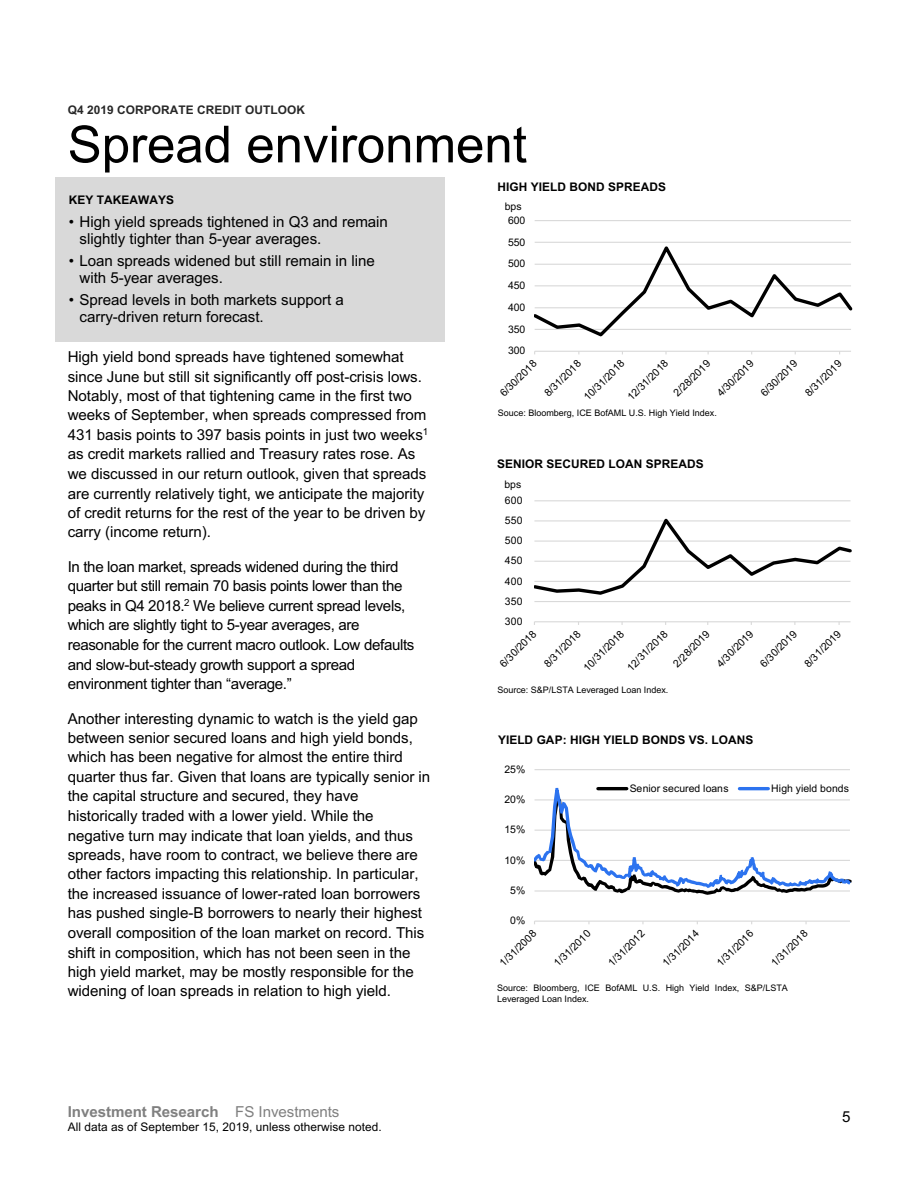
<style>
.page{position:relative;width:918px;height:1188px;background:#fff}
.page>*{position:absolute;margin:0;border:0;box-sizing:border-box;transform-origin:0 0}
.t1{font:51.15px "Arial";color:#000}
.t2{font:15.15px/19.5px "Arial";letter-spacing:-.005em;color:#000}
.t3{font:15.15px/19.5px "Arial";letter-spacing:-.025em;color:#000}
.t4{font:700 15.15px "Arial";letter-spacing:-.005em;color:#808080}
.t5{font:700 11.85px "Arial";letter-spacing:.005em;color:#010000}
.t6{font:11.85px "Arial";letter-spacing:.005em;color:#000}
.t7{font:700 11.85px "Arial";letter-spacing:.01em;color:#272727}
.t8{font:700 11.85px "Arial";letter-spacing:.005em;color:#000}
.t9{font:10.5px "Arial";letter-spacing:-.005em;color:#010000}
.t10{font:9px/10.5px "Arial";color:#010000}
.s1{font-weight:400}
</style>
<div class="page">
<div style="left:59px;top:182px;width:382px;height:31px;background:#d9d9d9"></div>
<svg style="left:55px;top:177px;width:4px;height:5px"></svg>
<div style="left:59px;top:177px;width:382px;height:5px;background:#d9d9d9"></div>
<svg style="left:441px;top:177px;width:4px;height:5px"></svg>
<hr style="left:55px;top:182px;width:4px;height:31px;background:#d9d9d9">
<hr style="left:441px;top:182px;width:4px;height:31px;background:#d9d9d9">
<div style="left:59px;top:213px;width:382px;height:17px;background:#d9d9d9"></div>
<hr style="left:55px;top:213px;width:4px;height:17px;background:#d9d9d9">
<hr style="left:441px;top:213px;width:4px;height:17px;background:#d9d9d9">
<div style="left:59px;top:230px;width:382px;height:22px;background:#d9d9d9"></div>
<hr style="left:55px;top:230px;width:4px;height:22px;background:#d9d9d9">
<hr style="left:441px;top:230px;width:4px;height:22px;background:#d9d9d9">
<div style="left:59px;top:252px;width:382px;height:17px;background:#d9d9d9"></div>
<hr style="left:55px;top:252px;width:4px;height:17px;background:#d9d9d9">
<hr style="left:441px;top:252px;width:4px;height:17px;background:#d9d9d9">
<div style="left:59px;top:269px;width:382px;height:22px;background:#d9d9d9"></div>
<hr style="left:55px;top:269px;width:4px;height:22px;background:#d9d9d9">
<hr style="left:441px;top:269px;width:4px;height:22px;background:#d9d9d9">
<div style="left:59px;top:291px;width:382px;height:17px;background:#d9d9d9"></div>
<hr style="left:55px;top:291px;width:4px;height:17px;background:#d9d9d9">
<hr style="left:441px;top:291px;width:4px;height:17px;background:#d9d9d9">
<div style="left:59px;top:308px;width:382px;height:29px;background:#d9d9d9"></div>
<svg style="left:55px;top:337px;width:4px;height:5px"></svg>
<div style="left:59px;top:337px;width:382px;height:5px;background:#d9d9d9"></div>
<svg style="left:441px;top:337px;width:4px;height:5px"></svg>
<hr style="left:55px;top:308px;width:4px;height:29px;background:#d9d9d9">
<hr style="left:441px;top:308px;width:4px;height:29px;background:#d9d9d9">
<hr style="left:535px;top:220px;width:316px;height:1px;background:#d9d9d9">
<hr style="left:535px;top:351px;width:316px;height:1px;background:#d9d9d9">
<svg style="left:535px;top:241px;width:317px;height:96px"></svg>
<hr style="left:534px;top:601px;width:317px;height:1px;background:#d9d9d9">
<hr style="left:534px;top:500px;width:317px;height:1px;background:#d9d9d9">
<hr style="left:534px;top:621px;width:317px;height:1px;background:#d9d9d9">
<svg style="left:534px;top:518px;width:317px;height:77px"></svg>
<hr style="left:535px;top:769px;width:315px;height:1px;background:#d9d9d9">
<hr style="left:535px;top:921px;width:315px;height:1px;background:#d9d9d9">
<svg style="left:534px;top:788px;width:317px;height:107px"></svg>
<hr style="left:598px;top:787px;width:29px;height:3px;background:#000">
<hr style="left:739px;top:787px;width:29px;height:3px;background:#2c73ef">
<p class="t7" style="left:68px;top:103px;width:239px">Q4 2019 CORPORATE CREDIT OUTLOOK</p>
<h1 class="t1" style="left:68px;top:116px;width:461px">Spread environment</h1>
<p class="t8" style="left:69px;top:194px;width:107px">KEY TAKEAWAYS</p>
<p class="t2" style="left:80px;top:213px;width:310px;line-height:17.2px;text-indent:-11px">• High yield spreads tightened in Q3 and remain slightly tighter than 5-year averages.</p>
<p class="t2" style="left:80px;top:252px;width:297px;line-height:17.2px;text-indent:-11px">• Loan spreads widened but still remain in line with 5-year averages.</p>
<p class="t2" style="left:80px;top:291px;width:266px;line-height:17.2px;text-indent:-11px">• Spread levels in both markets support a carry-driven return forecast.</p>
<p class="t2" style="left:68px;top:347px;width:362px">High yield bond spreads have tightened somewhat since June but still sit significantly off post-crisis lows.<br>Notably, most of that tightening came in the first two weeks of September, when spreads compressed from 431 basis points to 397 basis points in just two weeks<sup>1 </sup>as credit markets rallied and Treasury rates rose. As we discussed in our return outlook, given that spreads are currently relatively tight, we anticipate the majority of credit returns for the rest of the year to be driven by carry (income return).</p>
<p class="t3" style="left:68px;top:557px;width:348px">In the loan market, spreads widened during the third quarter but still remain 70 basis points lower than the peaks in Q4 2018.<sup>2</sup> We believe current spread levels, which are slightly tight to 5-year averages, are reasonable for the current macro outlook. Low defaults and slow-but-steady growth support a spread environment tighter than “average.”</p>
<p class="t2" style="left:68px;top:709px;width:364px">Another interesting dynamic to watch is the yield gap between senior secured loans and high yield bonds, which has been negative for almost the entire third quarter thus far. Given that loans are typically senior in the capital structure and secured, they have historically traded with a lower yield. While the negative turn may indicate that loan yields, and thus spreads, have room to contract, we believe there are other factors impacting this relationship. In particular, the increased issuance of lower-rated loan borrowers has pushed single-B borrowers to nearly their highest overall composition of the loan market on record. This shift in composition, which has not been seen in the high yield market, may be mostly responsible for the widening of loan spreads in relation to high yield.</p>
<p class="t5" style="left:497px;top:180px;width:170px">HIGH YIELD BOND SPREADS</p>
<p class="t9" style="left:505px;top:200px;width:18px">bps</p>
<p class="t9" style="left:508px;top:214px;width:19px">600</p>
<p class="t9" style="left:508px;top:236px;width:19px">550</p>
<p class="t9" style="left:508px;top:258px;width:19px">500</p>
<p class="t9" style="left:508px;top:280px;width:19px">450</p>
<p class="t9" style="left:508px;top:301px;width:19px">400</p>
<p class="t9" style="left:508px;top:323px;width:19px">350</p>
<p class="t9" style="left:508px;top:345px;width:19px">300</p>
<p class="t9" style="left:498px;top:391px;width:48px;rotate:-45deg">6/30/2018</p>
<p class="t9" style="left:542px;top:391px;width:48px;rotate:-45deg">8/31/2018</p>
<p class="t9" style="left:581px;top:395px;width:54px;rotate:-45deg">10/31/2018</p>
<p class="t9" style="left:625px;top:395px;width:54px;rotate:-45deg">12/31/2018</p>
<p class="t9" style="left:671px;top:391px;width:48px;rotate:-45deg">2/28/2019</p>
<p class="t9" style="left:715px;top:391px;width:48px;rotate:-45deg">4/30/2019</p>
<p class="t9" style="left:758px;top:391px;width:48px;rotate:-45deg">6/30/2019</p>
<p class="t9" style="left:803px;top:391px;width:48px;rotate:-45deg">8/31/2019</p>
<p class="t10" style="left:498px;top:407px;width:221px">Souce: Bloomberg, ICE BofAML U.S. High Yield Index.</p>
<p class="t5" style="left:497px;top:457px;width:208px">SENIOR SECURED LOAN SPREADS</p>
<p class="t9" style="left:504px;top:479px;width:18px">bps</p>
<p class="t9" style="left:505px;top:494px;width:19px">600</p>
<p class="t9" style="left:505px;top:515px;width:19px">550</p>
<p class="t9" style="left:505px;top:535px;width:19px">500</p>
<p class="t9" style="left:505px;top:555px;width:19px">450</p>
<p class="t9" style="left:505px;top:575px;width:19px">400</p>
<p class="t9" style="left:505px;top:595px;width:19px">350</p>
<p class="t9" style="left:505px;top:615px;width:19px">300</p>
<p class="t9" style="left:498px;top:661px;width:48px;rotate:-45deg">6/30/2018</p>
<p class="t9" style="left:542px;top:661px;width:48px;rotate:-45deg">8/31/2018</p>
<p class="t9" style="left:581px;top:665px;width:54px;rotate:-45deg">10/31/2018</p>
<p class="t9" style="left:625px;top:665px;width:54px;rotate:-45deg">12/31/2018</p>
<p class="t9" style="left:671px;top:661px;width:48px;rotate:-45deg">2/28/2019</p>
<p class="t9" style="left:714px;top:661px;width:48px;rotate:-45deg">4/30/2019</p>
<p class="t9" style="left:758px;top:661px;width:48px;rotate:-45deg">6/30/2019</p>
<p class="t9" style="left:802px;top:661px;width:48px;rotate:-45deg">8/31/2019</p>
<p class="t10" style="left:497px;top:685px;width:173px">Source: S&amp;P/LSTA Leveraged Loan Index.</p>
<p class="t5" style="left:498px;top:733px;width:257px">YIELD GAP: HIGH YIELD BONDS VS. LOANS</p>
<p class="t9" style="left:504px;top:763px;width:22px">25%</p>
<p class="t9" style="left:630px;top:782px;width:100px">Senior secured loans</p>
<p class="t9" style="left:771px;top:782px;width:79px">High yield bonds</p>
<p class="t9" style="left:504px;top:793px;width:22px">20%</p>
<p class="t9" style="left:504px;top:824px;width:22px">15%</p>
<p class="t9" style="left:504px;top:854px;width:22px">10%</p>
<p class="t9" style="left:510px;top:884px;width:17px">5%</p>
<p class="t9" style="left:510px;top:915px;width:17px">0%</p>
<p class="t9" style="left:497px;top:961px;width:48px;rotate:-45deg">1/31/2008</p>
<p class="t9" style="left:552px;top:961px;width:48px;rotate:-45deg">1/31/2010</p>
<p class="t9" style="left:606px;top:961px;width:48px;rotate:-45deg">1/31/2012</p>
<p class="t9" style="left:660px;top:961px;width:48px;rotate:-45deg">1/31/2014</p>
<p class="t9" style="left:714px;top:961px;width:48px;rotate:-45deg">1/31/2016</p>
<p class="t9" style="left:769px;top:961px;width:48px;rotate:-45deg">1/31/2018</p>
<p class="t10" style="left:497px;top:983px;width:292px">Source: Bloomberg, ICE BofAML U.S. High Yield Index, S&amp;P/LSTA<br>Leveraged Loan Index.</p>
<p class="t4" style="left:68px;top:1103px;width:273px">Investment Research <span class="s1">FS Investments</span></p>
<p class="t6" style="left:68px;top:1121px;width:316px">All data as of September 15, 2019, unless otherwise noted.</p>
<p class="t2" style="left:842px;top:1107px;width:10px">5</p>
</div>
